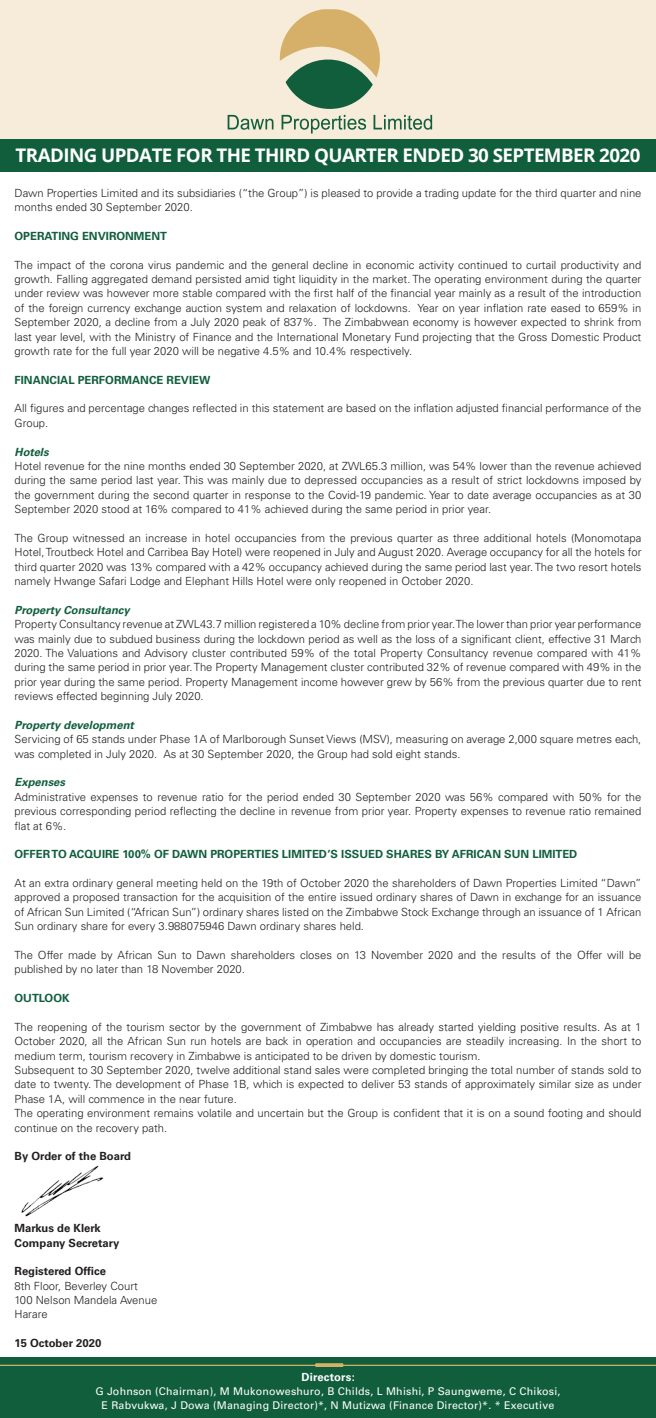
<style>
.page{position:relative;width:656px;height:1418px;background:#fff}
.page>*{position:absolute;margin:0;border:0;box-sizing:border-box;transform-origin:0 0}
.t1{font:700 18.75px "Open Sans";letter-spacing:-.03em;color:#fff}
.t2{font:300 11.25px/14.4px "Univers";color:#231f20;text-align:justify}
.t3{font:700 11.25px "Univers";color:#115e3d}
.t4{font:700 11.25px "Univers";color:#231f20}
.t5{font:italic 700 11.25px "Univers";color:#115e3d}
.t6{font:700 11.25px "Univers";letter-spacing:.02em;color:#fff}
.t7{font:10.62px "Univers";letter-spacing:.02em;color:#fff}
</style>
<div class="page">
<div style="left:0;top:0;width:656px;height:159px;background:#f6ecd9"></div>
<div style="left:0;top:140px;width:656px;height:32px;background:#115e3d"></div>
<svg style="left:227px;top:115px;width:205px;height:18px"></svg>
<svg style="left:280px;top:9px;width:100px;height:100px"></svg>
<div style="left:0;top:1357px;width:656px;height:60px;background:#115e3d"></div>
<hr style="left:0;top:1364px;width:656px;height:1px;background:#d6b068">
<div style="left:315px;top:1363px;width:28px;height:3px;border:1px solid #d6b068"></div>
<img style="left:21px;top:1165px;width:83px;height:51px">
<p class="t1" style="left:16px;top:142px;width:626px">TRADING UPDATE FOR THE THIRD QUARTER ENDED 30 SEPTEMBER 2020</p>
<p class="t2" style="left:15px;top:185px;width:628px">Dawn Properties Limited and its subsidiaries (“the Group”) is pleased to provide a trading update for the third quarter and nine months ended 30 September 2020.</p>
<p class="t3" style="left:15px;top:229px;width:154px">OPERATING ENVIRONMENT</p>
<p class="t2" style="left:15px;top:257px;width:628px">The impact of the corona virus pandemic and the general decline in economic activity continued to curtail productivity and growth. Falling aggregated demand persisted amid tight liquidity in the market. The operating environment during the quarter under review was however more stable compared with the first half of the financial year mainly as a result of the introduction of the foreign currency exchange auction system and relaxation of lockdowns. Year on year inflation rate eased to 659% in September 2020, a decline from a July 2020 peak of 837%. The Zimbabwean economy is however expected to shrink from last year level, with the Ministry of Finance and the International Monetary Fund projecting that the Gross Domestic Product growth rate for the full year 2020 will be negative 4.5% and 10.4% respectively.</p>
<p class="t3" style="left:15px;top:373px;width:197px">FINANCIAL PERFORMANCE REVIEW</p>
<p class="t2" style="left:15px;top:401px;width:628px">All figures and percentage changes reflected in this statement are based on the inflation adjusted financial performance of the<br>Group.</p>
<p class="t5" style="left:15px;top:445px;width:36px">Hotels</p>
<p class="t2" style="left:15px;top:459px;width:628px">Hotel revenue for the nine months ended 30 September 2020, at ZWL65.3 million, was 54% lower than the revenue achieved during the same period last year. This was mainly due to depressed occupancies as a result of strict lockdowns imposed by the government during the second quarter in response to the Covid-19 pandemic. Year to date average occupancies as at 30<br>September 2020 stood at 16% compared to 41% achieved during the same period in prior year.</p>
<p class="t2" style="left:15px;top:530px;width:628px">The Group witnessed an increase in hotel occupancies from the previous quarter as three additional hotels (Monomotapa Hotel, Troutbeck Hotel and Carribea Bay Hotel) were reopened in July and August 2020. Average occupancy for all the hotels for third quarter 2020 was 13% compared with a 42% occupancy achieved during the same period last year. The two resort hotels namely Hwange Safari Lodge and Elephant Hills Hotel were only reopened in October 2020.</p>
<p class="t5" style="left:15px;top:603px;width:117px">Property Consultancy</p>
<p class="t2" style="left:15px;top:617px;width:628px">Property Consultancy revenue at ZWL43.7 million registered a 10% decline from prior year. The lower than prior year performance was mainly due to subdued business during the lockdown period as well as the loss of a significant client, effective 31 March 2020. The Valuations and Advisory cluster contributed 59% of the total Property Consultancy revenue compared with 41% during the same period in prior year. The Property Management cluster contributed 32% of revenue compared with 49% in the prior year during the same period. Property Management income however grew by 56% from the previous quarter due to rent reviews effected beginning July 2020.</p>
<p class="t5" style="left:15px;top:718px;width:121px">Property development</p>
<p class="t2" style="left:15px;top:732px;width:628px">Servicing of 65 stands under Phase 1A of Marlborough Sunset Views (MSV), measuring on average 2,000 square metres each, was completed in July 2020. As at 30 September 2020, the Group had sold eight stands.</p>
<p class="t5" style="left:15px;top:775px;width:52px">Expenses</p>
<p class="t2" style="left:15px;top:789px;width:628px">Administrative expenses to revenue ratio for the period ended 30 September 2020 was 56% compared with 50% for the previous corresponding period reflecting the decline in revenue from prior year. Property expenses to revenue ratio remained flat at 6%.</p>
<p class="t3" style="left:15px;top:847px;width:564px">OFFER TO ACQUIRE 100% OF DAWN PROPERTIES LIMITED’S ISSUED SHARES BY AFRICAN SUN LIMITED</p>
<p class="t2" style="left:15px;top:875px;width:628px">At an extra ordinary general meeting held on the 19th of October 2020 the shareholders of Dawn Properties Limited “Dawn” approved a proposed transaction for the acquisition of the entire issued ordinary shares of Dawn in exchange for an issuance of African Sun Limited (“African Sun”) ordinary shares listed on the Zimbabwe Stock Exchange through an issuance of 1 African Sun ordinary share for every 3.988075946 Dawn ordinary shares held.</p>
<p class="t2" style="left:15px;top:947px;width:628px">The Offer made by African Sun to Dawn shareholders closes on 13 November 2020 and the results of the Offer will be published by no later than 18 November 2020.</p>
<p class="t3" style="left:15px;top:991px;width:57px">OUTLOOK</p>
<p class="t2" style="left:15px;top:1019px;width:628px">The reopening of the tourism sector by the government of Zimbabwe has already started yielding positive results. As at 1<br>October 2020, all the African Sun run hotels are back in operation and occupancies are steadily increasing. In the short to medium term, tourism recovery in Zimbabwe is anticipated to be driven by domestic tourism.</p>
<p class="t2" style="left:15px;top:1062px;width:628px">Subsequent to 30 September 2020, twelve additional stand sales were completed bringing the total number of stands sold to date to twenty. The development of Phase 1B, which is expected to deliver 53 stands of approximately similar size as under Phase 1A, will commence in the near future.</p>
<p class="t2" style="left:15px;top:1105px;width:628px">The operating environment remains volatile and uncertain but the Group is confident that it is on a sound footing and should continue on the recovery path.</p>
<p class="t4" style="left:15px;top:1149px;width:118px">By Order of the Board</p>
<p class="t4" style="left:15px;top:1221px;width:88px">Markus de Klerk</p>
<p class="t4" style="left:15px;top:1235px;width:106px">Company Secretary</p>
<p class="t4" style="left:15px;top:1264px;width:93px">Registered Office</p>
<p class="t2" style="left:15px;top:1278px;width:125px">8th Floor, Beverley Court</p>
<p class="t2" style="left:15px;top:1292px;width:144px">100 Nelson Mandela Avenue</p>
<p class="t2" style="left:15px;top:1307px;width:35px">Harare</p>
<p class="t4" style="left:15px;top:1336px;width:88px">15 October 2020</p>
<p class="t6" style="left:301px;top:1370px;width:55px">Directors:</p>
<p class="t7" style="left:95px;top:1384px;width:466px">G Johnson (Chairman), M Mukonoweshuro, B Childs, L Mhishi, P Saungweme, C Chikosi,</p>
<p class="t7" style="left:102px;top:1398px;width:454px">E Rabvukwa, J Dowa (Managing Director)*, N Mutizwa (Finance Director)*. * Executive</p>
</div>
